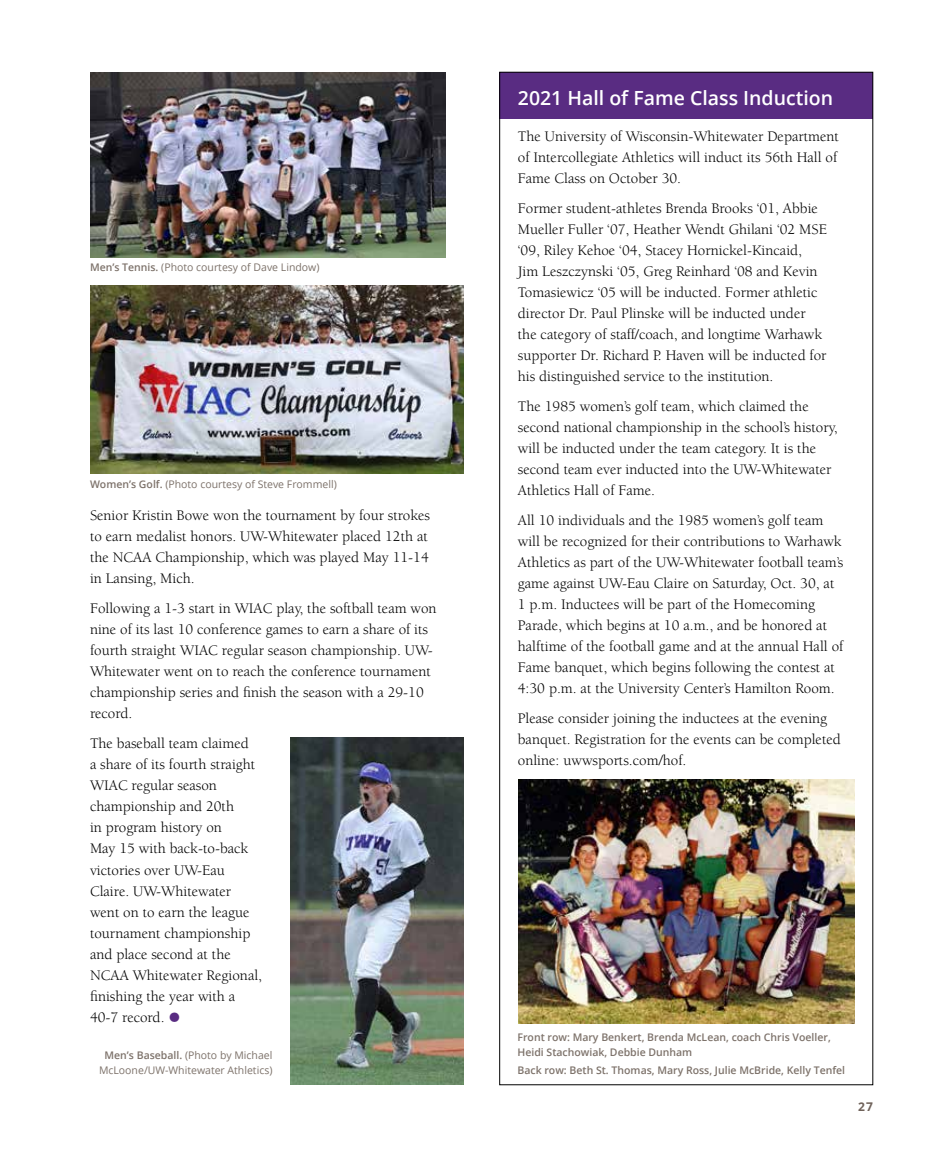
<style>
.page{position:relative;width:945px;height:1175px;background:#fff}
.page>*{position:absolute;margin:0;border:0;box-sizing:border-box;transform-origin:0 0}
.t1{font:600 19.5px "Open Sans";color:#fff}
.t2{font:15px/21px "Berkeley";color:#000}
.t3{font:700 12px "Open Sans";color:#6f625a}
.t4{font:10.5px/15px "Open Sans";color:#7d726a;text-align:center}
.t5{font:600 10.5px/15px "Open Sans";color:#7d726a}
.s1{font-weight:600}
.s2{font-family:"Entypo";font-size:27px;color:#592c82}
</style>
<div class="page">
<img style="left:90px;top:72px;width:355px;height:186px">
<img style="left:90px;top:286px;width:373px;height:188px">
<img style="left:290px;top:737px;width:174px;height:347px">
<div style="left:500px;top:72px;width:373px;height:46px;background:#592c82"></div>
<img style="left:518px;top:779px;width:336px;height:244px">
<p class="t4" style="left:90px;top:260px;width:231px"><span class="s1">Men’s Tennis.</span> (Photo courtesy of Dave Lindow)</p>
<p class="t4" style="left:90px;top:476px;width:248px"><span class="s1">Women’s Golf.</span> (Photo courtesy of Steve Frommell)</p>
<p class="t2" style="left:90px;top:505px;width:342px">Senior Kristin Bowe won the tournament by four strokes to earn medalist honors. UW-Whitewater placed 12th at the NCAA Championship, which was played May 11-14 in Lansing, Mich.</p>
<p class="t2" style="left:90px;top:598px;width:348px">Following a 1-3 start in WIAC play, the softball team won nine of its last 10 conference games to earn a share of its fourth straight WIAC regular season championship. UW-Whitewater went on to reach the conference tournament championship series and fnish the season with a 29-10 record.</p>
<p class="t2" style="left:90px;top:733px;width:174px">The baseball team claimed<br>a share of its fourth straight<br>WIAC regular season championship and 20th<br>in program history on<br>May 15 with back-to-back victories over UW-Eau<br>Claire. UW-Whitewater went on to earn the league tournament championship and place second at the<br>NCAA Whitewater Regional, fnishing the year with a<br>40-7 record. <span class="s2">}</span></p>
<p class="t4" style="left:99px;top:1047px;width:175px"><span class="s1">Men’s Baseball.</span> (Photo by Michael<br>McLoone/UW-Whitewater Athletics)</p>
<p class="t1" style="left:518px;top:84px;width:317px">2021 Hall of Fame Class Induction</p>
<p class="t2" style="left:518px;top:126px;width:323px;text-align:justify">The University of Wisconsin-Whitewater Department of Intercollegiate Athletics will induct its 56th Hall of Fame Class on October 30.</p>
<p class="t2" style="left:518px;top:198px;width:311px">Former student-athletes Brenda Brooks ‘01, Abbie Mueller Fuller ‘07, Heather Wendt Ghilani ‘02 MSE ‘09, Riley Kehoe ‘04, Stacey Hornickel-Kincaid,<br>Jim Leszczynski ‘05, Greg Reinhard ‘08 and Kevin Tomasiewicz ‘05 will be inducted. Former athletic director Dr. Paul Plinske will be inducted under the category of staff/coach, and longtime Warhawk supporter Dr. Richard P. Haven will be inducted for his distinguished service to the institution.</p>
<p class="t2" style="left:518px;top:396px;width:321px">The 1985 women’s golf team, which claimed the second national championship in the school’s history, will be inducted under the team category. It is the second team ever inducted into the UW-Whitewater Athletics Hall of Fame.</p>
<p class="t2" style="left:518px;top:510px;width:328px">All 10 individuals and the 1985 women’s golf team will be recognized for their contributions to Warhawk Athletics as part of the UW-Whitewater football team’s game against UW-Eau Claire on Saturday, Oct. 30, at 1 p.m. Inductees will be part of the Homecoming Parade, which begins at 10 a.m., and be honored at halftime of the football game and at the annual Hall of Fame banquet, which begins following the contest at</p>
<p class="t2" style="left:518px;top:678px;width:318px">4:30 p.m. at the University Center’s Hamilton Room.</p>
<p class="t2" style="left:518px;top:708px;width:325px">Please consider joining the inductees at the evening banquet. Registration for the events can be completed online: uwwsports.com/hof.</p>
<p class="t5" style="left:518px;top:1029px;width:315px">Front row: Mary Benkert, Brenda McLean, coach Chris Voeller,<br>Heidi Stachowiak, Debbie Dunham</p>
<p class="t5" style="left:518px;top:1062px;width:329px">Back row: Beth St. Thomas, Mary Ross, Julie McBride, Kelly Tenfel</p>
<p class="t3" style="left:858px;top:1098px;width:16px">27</p>
</div>
